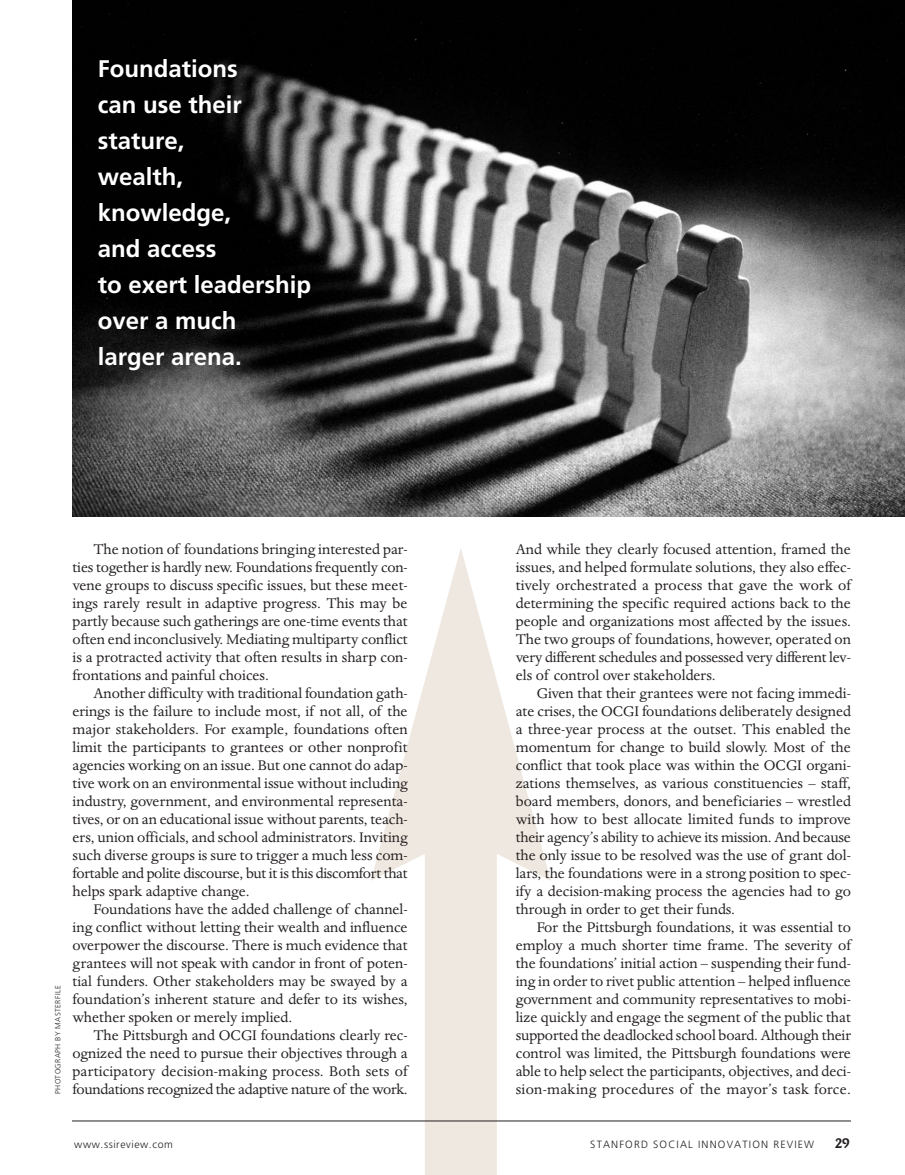
<style>
.page{position:relative;width:905px;height:1175px;background:#fff}
.page>*{position:absolute;margin:0;border:0;box-sizing:border-box;transform-origin:0 0}
.t1{font:700 24px/36px "Frutiger LT Std";color:#fff}
.t2{font:16.2px/18px "Dante MT Std";color:#231f1f;text-align:justify}
.t3{font:700 13.5px "Cantoria MT Std";color:#231f1f}
.t4{font:300 10.5px "Frutiger LT Std";letter-spacing:.11em;color:#231f1f}
.t5{font:300 10.5px "Frutiger LT Std";letter-spacing:.055em;color:#231f1f}
.t6{font:300 7.5px "Frutiger LT Std";letter-spacing:.055em;color:#231f1f}
</style>
<div class="page">
<div style="left:425px;top:818px;width:72px;height:356px;background:#efe8e0"></div>
<svg style="left:371px;top:548px;width:180px;height:332px"></svg>
<hr style="left:72px;top:1120px;width:778px;height:1px;background:#231f1f">
<img style="left:72px;top:0;width:832px;height:516px">
<h1 class="t1" style="left:98px;top:53px;width:215px">Foundations<br>can use their stature,<br>wealth, knowledge,<br>and access<br>to exert leadership over a much<br>larger arena.</h1>
<p class="t6" style="left:54px;top:1094px;width:110px;rotate:-90deg">PHOTOGRAPH BY MASTERFILE</p>
<p class="t2" style="left:73px;top:541px;width:337px;text-indent:21px">The notion of foundations bringing interested par&shy;ties together is hardly new. Foundations frequently con&shy;vene groups to discuss specific issues, but these meet&shy;ings rarely result in adaptive progress. This may be partly because such gatherings are one-time events that often end inconclusively. Mediating multiparty conflict is a protracted activity that often results in sharp con&shy;frontations and painful choices.</p>
<p class="t2" style="left:73px;top:685px;width:337px;text-indent:21px">Another difficulty with traditional foundation gath&shy;erings is the failure to include most, if not all, of the major stakeholders. For example, foundations often limit the participants to grantees or other nonprofit agencies working on an issue. But one cannot do adap&shy;tive work on an environmental issue without including industry, government, and environmental representa&shy;tives, or on an educational issue without parents, teach&shy;ers, union officials, and school administrators. Inviting such diverse groups is sure to trigger a much less com&shy;fortable and polite discourse, but it is this discomfort that helps spark adaptive change.</p>
<p class="t2" style="left:73px;top:901px;width:336px;text-indent:21px">Foundations have the added challenge of channel&shy;ing conflict without letting their wealth and influence overpower the discourse. There is much evidence that grantees will not speak with candor in front of poten&shy;tial funders. Other stakeholders may be swayed by a foundation’s inherent stature and defer to its wishes, whether spoken or merely implied.</p>
<p class="t2" style="left:73px;top:1027px;width:336px;text-indent:21px">The Pittsburgh and OCGI foundations clearly rec&shy;ognized the need to pursue their objectives through a participatory decision-making process. Both sets of foundations recognized the adaptive nature of the work.</p>
<p class="t2" style="left:515px;top:541px;width:336px">And while they clearly focused attention, framed the issues, and helped formulate solutions, they also effec&shy;tively orchestrated a process that gave the work of determining the specific required actions back to the people and organizations most affected by the issues.<br>The two groups of foundations, however, operated on very different schedules and possessed very different lev&shy;els of control over stakeholders.</p>
<p class="t2" style="left:516px;top:685px;width:337px;text-indent:21px">Given that their grantees were not facing immedi&shy;ate crises, the OCGI foundations deliberately designed a three-year process at the outset. This enabled the momentum for change to build slowly. Most of the conflict that took place was within the OCGI organi&shy;zations themselves, as various constituencies – staff, board members, donors, and beneficiaries – wrestled with how to best allocate limited funds to improve their agency’s ability to achieve its mission. And because the only issue to be resolved was the use of grant dol&shy;lars, the foundations were in a strong position to spec&shy;ify a decision-making process the agencies had to go through in order to get their funds.</p>
<p class="t2" style="left:516px;top:919px;width:337px;text-indent:21px">For the Pittsburgh foundations, it was essential to employ a much shorter time frame. The severity of the foundations’ initial action – suspending their fund&shy;ing in order to rivet public attention – helped influence government and community representatives to mobi&shy;lize quickly and engage the segment of the public that supported the deadlocked school board. Although their control was limited, the Pittsburgh foundations were able to help select the participants, objectives, and deci-</p>
<p class="t2" style="left:516px;top:1081px;width:336px">sion-making procedures of the mayor’s task force.</p>
<p class="t5" style="left:74px;top:1139px;width:100px">www.ssireview.com</p>
<p class="t4" style="left:590px;top:1139px;width:225px">STANFORD SOCIAL INNOVATION REVIEW</p>
<p class="t3" style="left:834px;top:1138px;width:17px">29</p>
</div>
